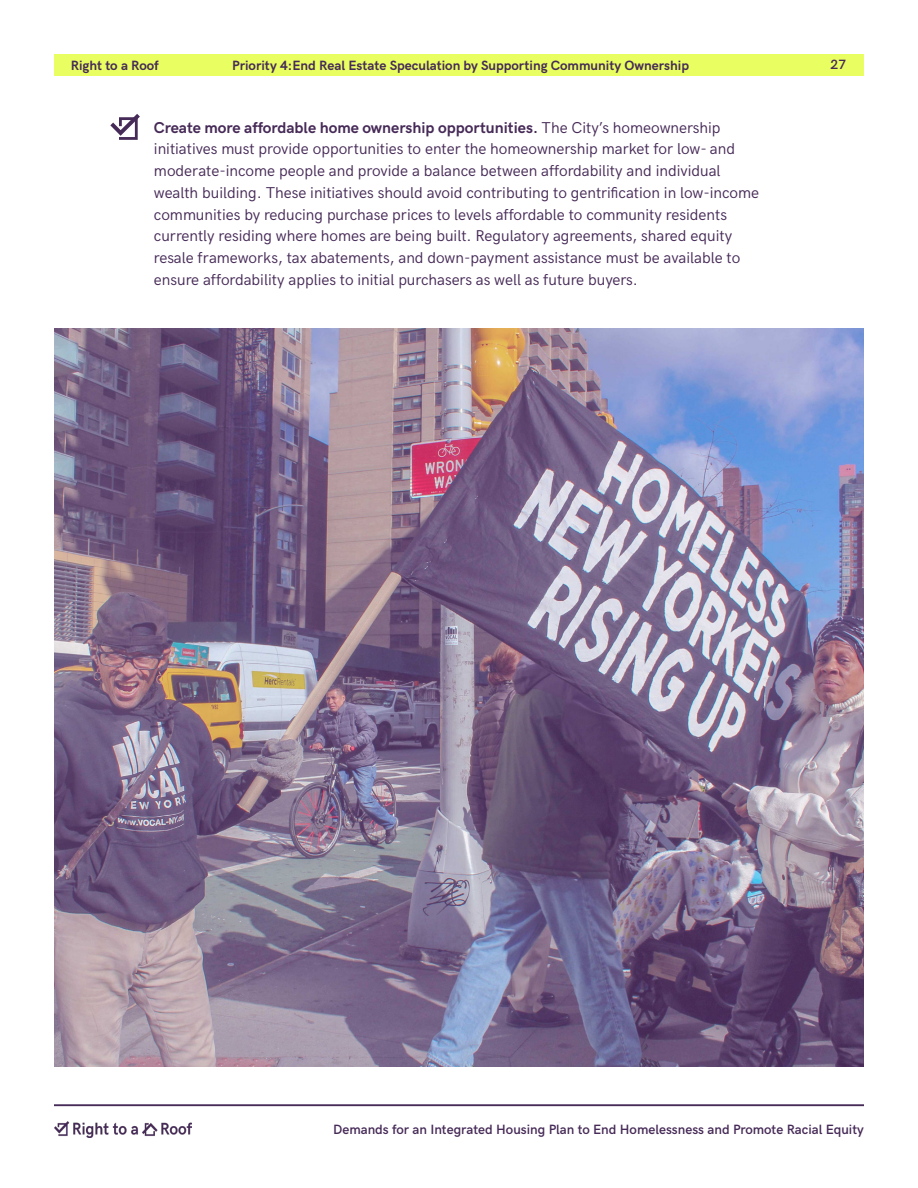
<style>
.page{position:relative;width:918px;height:1188px;background:#fff}
.page>*{position:absolute;margin:0;border:0;box-sizing:border-box;transform-origin:0 0}
.t1{font:15.75px/21.8px "HK Grotesk";color:#462a57}
.t2{font:700 13.5px "HK Grotesk";color:#462a57}
.t3{font:600 13.5px "HK Grotesk";color:#462a57}
.s1{font-weight:700}
</style>
<div class="page">
<div style="left:54px;top:54px;width:810px;height:21px;background:#e9ff61"></div>
<hr style="left:54px;top:1104px;width:810px;height:2px;background:#462a57">
<img style="left:54px;top:1122px;width:138px;height:15px">
<img style="left:54px;top:328px;width:810px;height:738px">
<svg style="left:110px;top:114px;width:30px;height:26px"></svg>
<p class="t2" style="left:71px;top:55px;width:90px">Right to a Roof</p>
<p class="t2" style="left:232px;top:55px;width:458px">Priority 4:End Real Estate Speculation by Supporting Community Ownership</p>
<p class="t1" style="left:154px;top:115px;width:607px"><span class="s1">Create more affordable home ownership opportunities.</span> The City’s homeownership initiatives must provide opportunities to enter the homeownership market for low- and moderate-income people and provide a balance between affordability and individual wealth building. These initiatives should avoid contributing to gentrification in low-income communities by reducing purchase prices to levels affordable to community residents currently residing where homes are being built. Regulatory agreements, shared equity resale frameworks, tax abatements, and down-payment assistance must be available to ensure affordability applies to initial purchasers as well as future buyers.</p>
<p class="t3" style="left:831px;top:55px;width:17px">27</p>
<p class="t3" style="left:333px;top:1119px;width:532px">Demands for an Integrated Housing Plan to End Homelessness and Promote Racial Equity</p>
</div>
